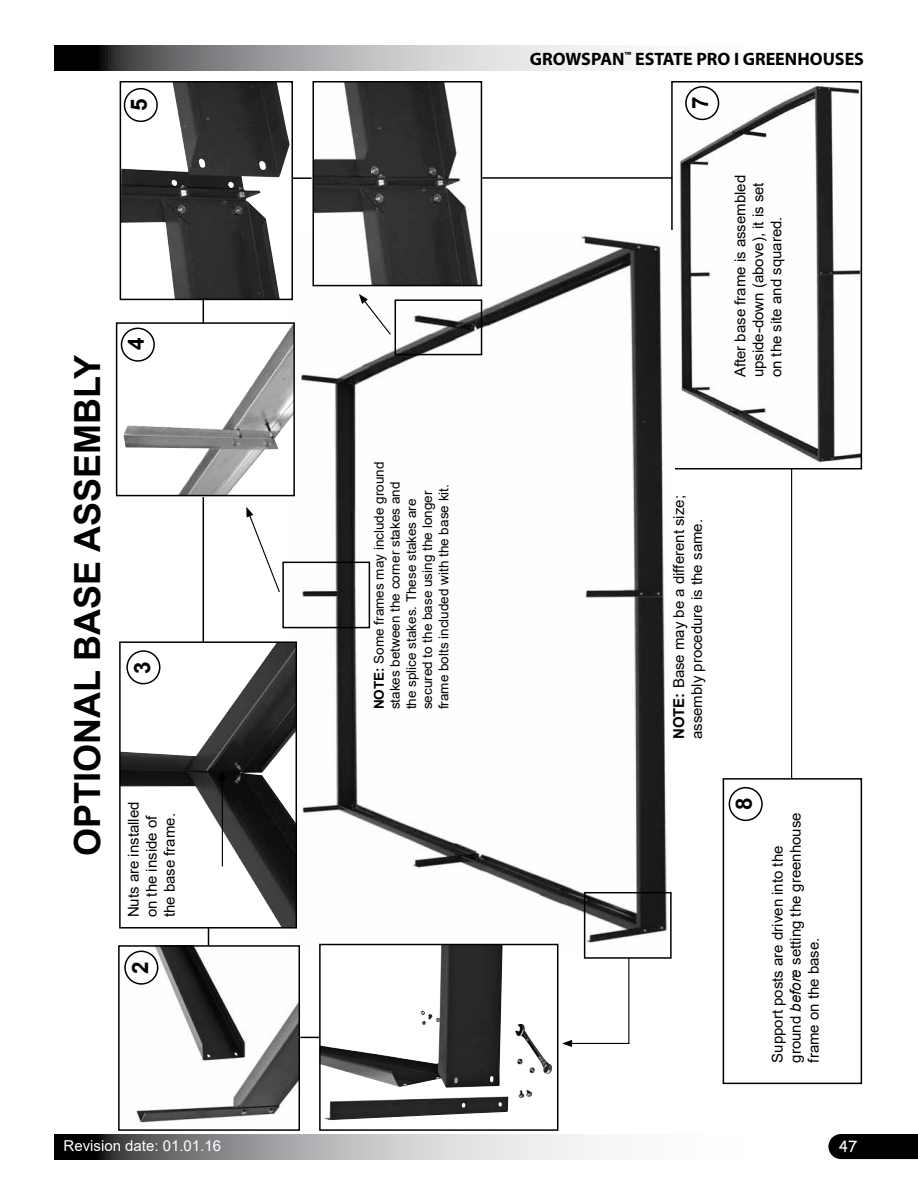
<style>
.page{position:relative;width:918px;height:1188px;background:#fff}
.page>*{position:absolute;margin:0;border:0;box-sizing:border-box;transform-origin:0 0}
.t1{font:700 36px "Arial";color:#000}
.t2{font:700 22.5px "Arial";color:#000}
.t3{font:700 18px "Myriad Pro";color:#000}
.t4{font:15px/18px "Arial";color:#000}
.t5{font:15px "Arial";color:#fff}
.t6{font:15px "Comic Sans MS";color:#fff}
.t7{font:13.5px/16.2px "Arial";color:#000}
.s1{font-weight:700}
.s2{font-style:italic}
</style>
<div class="page">
<svg style="left:54px;top:45px;width:573px;height:25px;background:#a0a1a3"></svg>
<div style="left:828px;top:1134px;width:90px;height:25px;background:#000"></div>
<svg style="left:54px;top:1134px;width:543px;height:25px;background:#a0a1a3"></svg>
<img style="left:680px;top:86px;width:179px;height:377px">
<div style="left:671px;top:81px;width:191px;height:389px;border:2px solid #000"></div>
<div style="left:686px;top:87px;width:33px;height:32px;background:#fff;border-radius:50%"></div>
<div style="left:685px;top:86px;width:34px;height:34px;border:2px solid #000;border-radius:50%"></div>
<img style="left:292px;top:231px;width:383px;height:674px">
<img style="left:124px;top:948px;width:173px;height:178px">
<div style="left:118px;top:945px;width:182px;height:186px;border:2px solid #000"></div>
<div style="left:124px;top:951px;width:34px;height:34px;border:2px solid #000;border-radius:50%"></div>
<img style="left:122px;top:644px;width:172px;height:282px">
<div style="left:119px;top:641px;width:178px;height:288px;border:2px solid #000"></div>
<div style="left:126px;top:650px;width:34px;height:34px;border:2px solid #000;border-radius:50%"></div>
<svg style="left:318px;top:943px;width:241px;height:188px"></svg>
<hr style="left:222px;top:778px;width:1px;height:88px;background:#000">
<svg style="left:219px;top:770px;width:7px;height:10px"></svg>
<div style="left:121px;top:328px;width:34px;height:34px;border:2px solid #000;border-radius:50%"></div>
<div style="left:729px;top:787px;width:34px;height:34px;border:2px solid #000;border-radius:50%"></div>
<div style="left:723px;top:778px;width:139px;height:306px;border:2px solid #000"></div>
<img style="left:124px;top:325px;width:168px;height:168px">
<div style="left:116px;top:322px;width:179px;height:174px;border:2px solid #000"></div>
<img style="left:123px;top:84px;width:167px;height:213px">
<div style="left:120px;top:81px;width:173px;height:219px;border:2px solid #000"></div>
<img style="left:315px;top:84px;width:164px;height:199px">
<div style="left:312px;top:81px;width:170px;height:205px;border:2px solid #000"></div>
<svg style="left:562px;top:891px;width:110px;height:156px"></svg>
<svg style="left:300px;top:1037px;width:20px;height:1px"></svg>
<svg style="left:208px;top:927px;width:1px;height:19px"></svg>
<hr style="left:292px;top:177px;width:20px;height:2px;background:#000">
<svg style="left:203px;top:298px;width:1px;height:26px"></svg>
<svg style="left:359px;top:294px;width:124px;height:62px"></svg>
<hr style="left:791px;top:469px;width:1px;height:310px;background:#000">
<hr style="left:482px;top:177px;width:190px;height:2px;background:#000">
<hr style="left:203px;top:497px;width:1px;height:145px;background:#000">
<svg style="left:246px;top:507px;width:125px;height:122px"></svg>
<h1 class="t1" style="left:62px;top:856px;width:502px;rotate:-90deg">OPTIONAL BASE ASSEMBLY</h1>
<h2 class="t2" style="left:123px;top:111px;width:14px;rotate:-90deg">5</h2>
<h2 class="t2" style="left:120px;top:350px;width:14px;rotate:-90deg">4</h2>
<h2 class="t2" style="left:126px;top:674px;width:14px;rotate:-90deg">3</h2>
<p class="t7" style="left:371px;top:709px;width:249px;rotate:-90deg"><span class="s1">NOTE:</span> Some frames may include ground stakes between the corner stakes and the splice stakes. These stakes are secured to the base using the longer frame bolts included with the base kit.</p>
<p class="t3" style="left:530px;top:47px;width:336px">GROWSPAN<sup>™</sup> ESTATE PRO I GREENHOUSES</p>
<h2 class="t2" style="left:685px;top:109px;width:14px;rotate:-90deg">7</h2>
<p class="t4" style="left:731px;top:377px;width:204px;rotate:-90deg">After base frame is assembled upside-down (above), it is set on the site and squared.</p>
<p class="t4" style="left:670px;top:739px;width:245px;rotate:-90deg"><span class="s1">NOTE:</span> Base may be a different size; assembly procedure is the same.</p>
<h2 class="t2" style="left:728px;top:810px;width:14px;rotate:-90deg">8</h2>
<p class="t4" style="left:124px;top:917px;width:117px;rotate:-90deg">Nuts are installed on the inside of the base frame.</p>
<p class="t4" style="left:768px;top:1063px;width:252px;rotate:-90deg">Support posts are driven into the ground <span class="s2">before</span> setting the greenhouse frame on the base.</p>
<h2 class="t2" style="left:124px;top:974px;width:14px;rotate:-90deg">2</h2>
<p class="t5" style="left:64px;top:1135px;width:159px">Revision date: 01.01.16</p>
<p class="t6" style="left:839px;top:1135px;width:20px">47</p>
</div>
